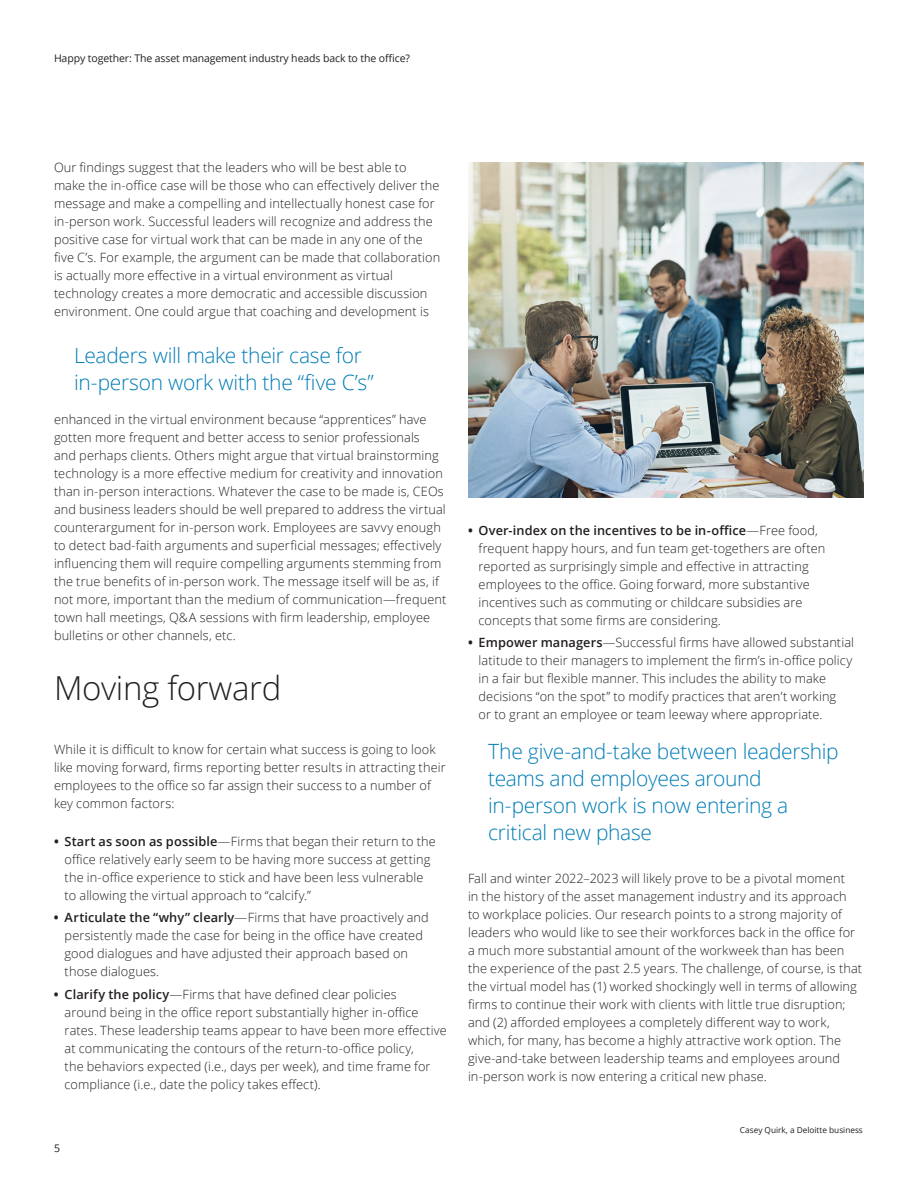
<style>
.page{position:relative;width:918px;height:1188px;background:#fff}
.page>*{position:absolute;margin:0;border:0;box-sizing:border-box;transform-origin:0 0}
.t1{font:300 33px "Open Sans";letter-spacing:-.01em;color:#231f20}
.t2{font:300 21px/27px "Open Sans";letter-spacing:-.015em;color:#007db5}
.t3{font:300 12.75px/18px "Open Sans";letter-spacing:.01em;color:#231f20}
.t4{font:10.5px "Open Sans";letter-spacing:-.01em;color:#231f20}
.t5{font:8.25px "Open Sans";color:#231f20}
.s1{font-weight:700}
.s2{font-weight:600}
</style>
<div class="page">
<img style="left:468px;top:162px;width:396px;height:336px">
<p class="t4" style="left:54px;top:51px;width:357px">Happy together: The asset management industry heads back to the office?</p>
<p class="t3" style="left:54px;top:158px;width:388px">Our findings suggest that the leaders who will be best able to make the in-office case will be those who can effectively deliver the message and make a compelling and intellectually honest case for in-person work. Successful leaders will recognize and address the positive case for virtual work that can be made in any one of the five C’s. For example, the argument can be made that collaboration is actually more effective in a virtual environment as virtual technology creates a more democratic and accessible discussion environment. One could argue that coaching and development is</p>
<h2 class="t2" style="left:74px;top:342px;width:301px">Leaders will make their case for in-person work with the “five C’s”</h2>
<p class="t3" style="left:54px;top:410px;width:394px">enhanced in the virtual environment because “apprentices” have gotten more frequent and better access to senior professionals<br>and perhaps clients. Others might argue that virtual brainstorming technology is a more effective medium for creativity and innovation than in-person interactions. Whatever the case to be made is, CEOs and business leaders should be well prepared to address the virtual counterargument for in-person work. Employees are savvy enough to detect bad-faith arguments and superficial messages; effectively influencing them will require compelling arguments stemming from the true benefits of in-person work. The message itself will be as, if not more, important than the medium of communication—frequent town hall meetings, Q&amp;A sessions with firm leadership, employee bulletins or other channels, etc.</p>
<h1 class="t1" style="left:54px;top:665px;width:229px">Moving forward</h1>
<p class="t3" style="left:54px;top:740px;width:393px">While it is difficult to know for certain what success is going to look like moving forward, firms reporting better results in attracting their employees to the office so far assign their success to a number of key common factors:</p>
<p class="t3" style="left:65px;top:832px;width:373px;text-indent:-11px"><span class="s1">•</span> <span class="s2">Start as soon as possible</span>—Firms that began their return to the office relatively early seem to be having more success at getting the in-office experience to stick and have been less vulnerable to allowing the virtual approach to “calcify.”</p>
<p class="t3" style="left:65px;top:908px;width:366px;text-indent:-11px"><span class="s1">•</span> <span class="s2">Articulate the “why” clearly</span>—Firms that have proactively and persistently made the case for being in the office have created good dialogues and have adjusted their approach based on those dialogues.</p>
<p class="t3" style="left:65px;top:985px;width:384px;text-indent:-11px"><span class="s1">•</span> <span class="s2">Clarify the policy</span>—Firms that have defined clear policies<br>around being in the office report substantially higher in-office rates. These leadership teams appear to have been more effective at communicating the contours of the return-to-office policy,<br>the behaviors expected (i.e., days per week), and time frame for compliance (i.e., date the policy takes effect).</p>
<p class="t4" style="left:54px;top:1141px;width:8px">5</p>
<p class="t3" style="left:479px;top:521px;width:348px;text-indent:-11px"><span class="s1">•</span> <span class="s2">Over-index on the incentives to be in-office</span>—Free food, frequent happy hours, and fun team get-togethers are often reported as surprisingly simple and effective in attracting employees to the office. Going forward, more substantive incentives such as commuting or childcare subsidies are concepts that some firms are considering.</p>
<p class="t3" style="left:479px;top:633px;width:377px;text-indent:-11px"><span class="s1">•</span> <span class="s2">Empower managers</span>—Successful firms have allowed substantial latitude to their managers to implement the firm’s in-office policy in a fair but flexible manner. This includes the ability to make decisions “on the spot” to modify practices that aren’t working<br>or to grant an employee or team leeway where appropriate.</p>
<h2 class="t2" style="left:488px;top:737px;width:352px">The give-and-take between leadership teams and employees around in-person work is now entering a critical new phase</h2>
<p class="t3" style="left:468px;top:869px;width:396px">Fall and winter 2022–2023 will likely prove to be a pivotal moment<br>in the history of the asset management industry and its approach<br>to workplace policies. Our research points to a strong majority of leaders who would like to see their workforces back in the office for a much more substantial amount of the workweek than has been the experience of the past 2.5 years. The challenge, of course, is that the virtual model has (1) worked shockingly well in terms of allowing firms to continue their work with clients with little true disruption; and (2) afforded employees a completely different way to work, which, for many, has become a highly attractive work option. The give-and-take between leadership teams and employees around in-person work is now entering a critical new phase.</p>
<p class="t5" style="left:740px;top:1124px;width:124px">Casey Quirk, a Deloitte business</p>
</div>
